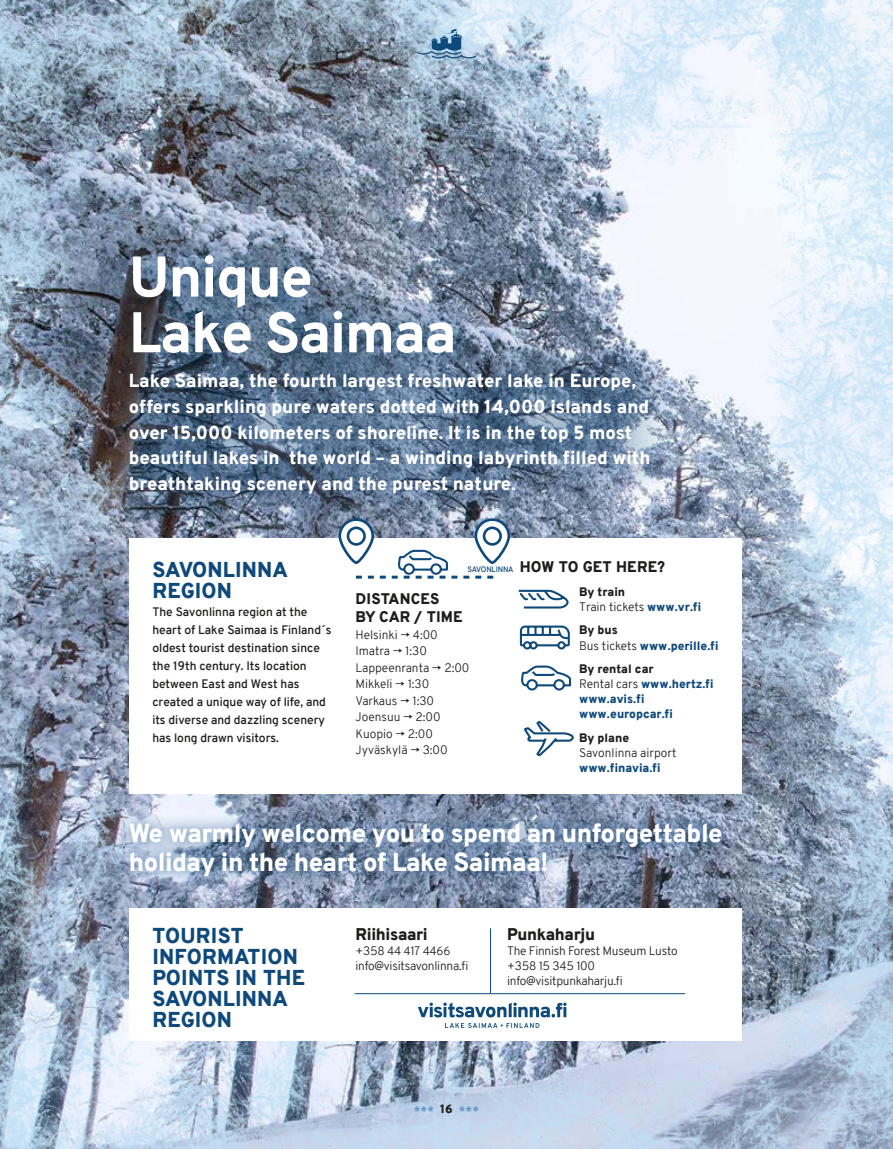
<style>
.page{position:relative;width:893px;height:1149px;background:#fff}
.page>*{position:absolute;margin:0;border:0;box-sizing:border-box;transform-origin:0 0}
.t1{font:800 57.15px/55.7px "Overpass";letter-spacing:-.02em;color:#fff}
.t2{font:900 25.5px/28.5px "Overpass";letter-spacing:-.02em;color:#fff}
.t3{font:900 21px/21px "Overpass";letter-spacing:.01em;color:#0e497b}
.t4{font:900 18.3px/25.7px "Overpass";color:#fff}
.t5{font:900 16.5px "Overpass";letter-spacing:-.02em;color:#1d1d1b}
.t6{font:900 15px/18px "Overpass";letter-spacing:.01em;color:#1d1d1b}
.t7{font:300 12px/16.5px "Overpass";letter-spacing:-.015em;color:#1d1d1b}
.t8{font:600 12px/18px "Overpass";color:#1d1d1b}
.t9{font:900 12px/15px "Overpass";color:#0e497b}
.t10{font:900 12px "Overpass";color:#6a9ac9}
.t11{font:900 12px "Overpass";color:#1d1d1b}
.t12{font:600 7.65px "Overpass";letter-spacing:-.02em;color:#0e497b}
.s1{font-weight:900}
.s2{font-weight:900;color:#0e497b}
.s3{color:#1d1d1b}
.s4{font-weight:300;color:#1d1d1b}
</style>
<div class="page">
<img style="left:0;top:0;width:893px;height:1148px">
<div style="left:129px;top:907px;width:612px;height:133px;background:#fff"></div>
<div style="left:93px;top:220px;width:591px;height:308px;background:#0e497b;opacity:.5"></div>
<svg style="left:418px;top:1002px;width:149px;height:25px"></svg>
<div style="left:129px;top:537px;width:612px;height:256px;background:#fff"></div>
<div style="left:115px;top:808px;width:622px;height:82px;background:#0e497b;opacity:.5"></div>
<svg style="left:521px;top:665px;width:50px;height:26px"></svg>
<svg style="left:524px;top:721px;width:50px;height:36px"></svg>
<svg style="left:519px;top:625px;width:51px;height:25px"></svg>
<svg style="left:518px;top:589px;width:51px;height:20px"></svg>
<svg style="left:340px;top:519px;width:33px;height:43px"></svg>
<div style="left:338px;top:518px;width:36px;height:46px;border:3px solid #0e497b;border-radius:16px"></div>
<div style="left:348px;top:527px;width:17px;height:17px;background:#fff;border-radius:50%"></div>
<div style="left:347px;top:526px;width:19px;height:19px;border:3px solid #0e497b;border-radius:50%"></div>
<svg style="left:476px;top:519px;width:33px;height:43px"></svg>
<div style="left:475px;top:518px;width:35px;height:46px;border:3px solid #0e497b;border-radius:16px"></div>
<div style="left:484px;top:527px;width:17px;height:17px;background:#fff;border-radius:50%"></div>
<div style="left:483px;top:526px;width:19px;height:19px;border:3px solid #0e497b;border-radius:50%"></div>
<svg style="left:356px;top:548px;width:137px;height:30px"></svg>
<hr style="left:355px;top:992px;width:330px;height:1px;background:#0e497b">
<hr style="left:490px;top:928px;width:1px;height:64px;background:#0e497b">
<svg style="left:417px;top:29px;width:59px;height:30px;background:#89acc8"></svg>
<h1 class="t1" style="left:129px;top:249px;width:329px">Unique<br>Lake Saimaa</h1>
<p class="t4" style="left:129px;top:368px;width:523px">Lake Saimaa, the fourth largest freshwater lake in Europe, offers sparkling pure waters dotted with 14,000 islands and over 15,000 kilometers of shoreline. It is in the top 5 most beautiful lakes in the world – a winding labyrinth filled with breathtaking scenery and the purest nature.</p>
<h3 class="t3" style="left:152px;top:559px;width:137px">SAVONLINNA<br>REGION</h3>
<p class="t8" style="left:152px;top:602px;width:181px">The Savonlinna region at the heart of Lake Saimaa is Finland´s oldest tourist destination since the 19th century. Its location between East and West has created a unique way of life, and its diverse and dazzling scenery has long drawn visitors.</p>
<p class="t6" style="left:520px;top:558px;width:147px">HOW TO GET HERE?</p>
<p class="t7" style="left:579px;top:584px;width:124px;line-height:15px"><span class="s1">By train<br></span>Train tickets <span class="s2">www.vr.fi</span></p>
<p class="t9" style="left:579px;top:622px;width:141px"><span class="s3">By bus<br></span><span class="s4">Bus tickets</span> www.perille.fi</p>
<p class="t9" style="left:579px;top:661px;width:136px"><span class="s3">By rental car<br></span><span class="s4">Rental cars</span> www.hertz.fi www.avis.fi www.europcar.fi</p>
<p class="t11" style="left:579px;top:728px;width:52px">By plane</p>
<p class="t7" style="left:579px;top:744px;width:99px">Savonlinna airport</p>
<p class="t9" style="left:579px;top:759px;width:83px">www.finavia.fi</p>
<p class="t12" style="left:468px;top:564px;width:47px">SAVONLINNA</p>
<p class="t6" style="left:356px;top:589px;width:109px">DISTANCES<br>BY CAR / TIME</p>
<p class="t7" style="left:355px;top:626px;width:116px">Helsinki → 4:00<br>Imatra → 1:30<br>Lappeenranta → 2:00<br>Mikkeli → 1:30<br>Varkaus → 1:30<br>Joensuu → 2:00<br>Kuopio → 2:00<br>Jyväskylä → 3:00</p>
<h2 class="t2" style="left:129px;top:818px;width:595px">We warmly welcome you to spend an unforgettable holiday in the heart of Lake Saimaa!</h2>
<h3 class="t3" style="left:152px;top:925px;width:154px">TOURIST<br>INFORMATION<br>POINTS IN THE<br>SAVONLINNA<br>REGION</h3>
<h3 class="t5" style="left:355px;top:921px;width:74px">Riihisaari</h3>
<p class="t7" style="left:355px;top:942px;width:114px;line-height:15px">+358 44 417 4466 info@visitsavonlinna.fi</p>
<h3 class="t5" style="left:507px;top:921px;width:90px">Punkaharju</h3>
<p class="t7" style="left:507px;top:942px;width:172px;line-height:15px">The Finnish Forest Museum Lusto +358 15 345 100 info@visitpunkaharju.fi</p>
<p class="t10" style="left:414px;top:1101px;width:67px">*** <span class="s3">16</span> ***</p>
</div>
